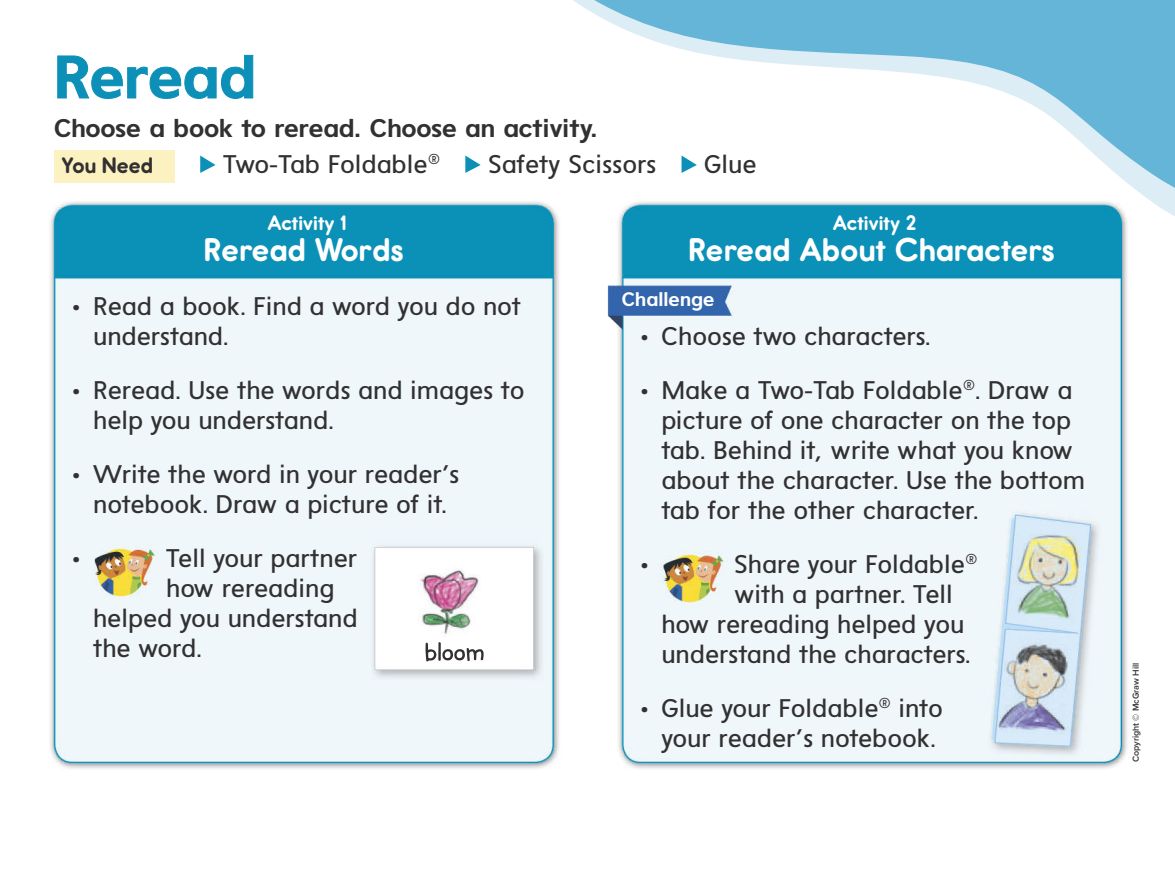
<style>
.page{position:relative;width:1175px;height:891px;background:#fff}
.page>*{position:absolute;margin:0;border:0;box-sizing:border-box;transform-origin:0 0}
.t1{font:700 60px "MH Eelemsans";letter-spacing:-.015em;color:#0c90b7}
.t2{font:700 33px "Report Rg";letter-spacing:.01em;color:#fff}
.t3{font:25.5px/30px "MH Eelemsans";letter-spacing:-.01em;color:#323031}
.t4{font:700 25.5px/36px "MH Eelemsans";letter-spacing:-.01em;color:#323031;text-align:center}
.t5{font:700 22.5px "Report Rg";letter-spacing:-.005em;color:#323031}
.t6{font:700 21px "Report Rg";letter-spacing:.01em;color:#fff}
.t7{font:700 19.5px "MH Eelemsans";color:#fff}
.t8{font:600 9px "Proxima Nova";color:#323031}
.s1{font-weight:400}
</style>
<div class="page">
<img style="left:50px;top:201px;width:1077px;height:568px">
<svg style="left:538px;top:200px;width:636px;height:29px;fill:#0b91b7"></svg>
<svg style="left:573px;top:0;width:601px;height:200px"></svg>
<svg style="left:57px;top:55px;width:196px;height:44px"></svg>
<svg style="left:200px;top:156px;width:15px;height:17px"></svg>
<svg style="left:465px;top:156px;width:15px;height:17px"></svg>
<svg style="left:681px;top:156px;width:16px;height:17px"></svg>
<div style="left:54px;top:150px;width:120px;height:33px;background:#fcf1c1"></div>
<svg style="left:425px;top:642px;width:58px;height:20px"></svg>
<h1 class="t1" style="left:54px;top:39px;width:203px">Reread</h1>
<p class="t4" style="left:54px;top:110px;width:545px">Choose a book to reread. Choose an activity.<br><span class="s1">Two-Tab Foldable</span><sup>®</sup></p>
<p class="t5" style="left:62px;top:152px;width:93px">You Need</p>
<p class="t3" style="left:488px;top:149px;width:170px">Safety Scissors</p>
<p class="t3" style="left:704px;top:149px;width:54px">Glue</p>
<p class="t6" style="left:267px;top:210px;width:80px">Activity 1</p>
<p class="t2" style="left:204px;top:230px;width:201px">Reread Words</p>
<p class="t3" style="left:93px;top:291px;width:430px;text-indent:-21px">• Read a book. Find a word you do not understand.</p>
<p class="t3" style="left:93px;top:375px;width:433px;text-indent:-21px">• Reread. Use the words and images to help you understand.</p>
<p class="t3" style="left:72px;top:459px;width:389px;text-align:center">• Write the word in your reader’s notebook. Draw a picture of it.</p>
<p class="t3" style="left:72px;top:543px;width:10px">•</p>
<p class="t3" style="left:166px;top:543px;width:193px">Tell your partner</p>
<p class="t3" style="left:166px;top:573px;width:170px">how rereading</p>
<p class="t3" style="left:93px;top:603px;width:266px">helped you understand</p>
<p class="t3" style="left:93px;top:633px;width:110px">the word.</p>
<p class="t6" style="left:833px;top:210px;width:85px">Activity 2</p>
<p class="t2" style="left:688px;top:231px;width:367px">Reread About Characters</p>
<p class="t7" style="left:622px;top:286px;width:94px">Challenge</p>
<p class="t3" style="left:640px;top:321px;width:292px">• Choose two characters.</p>
<p class="t3" style="left:661px;top:375px;width:425px;text-indent:-21px">• Make a Two-Tab Foldable<sup>®</sup>. Draw a picture of one character on the top tab. Behind it, write what you know about the character. Use the bottom tab for the other character.</p>
<p class="t3" style="left:640px;top:549px;width:10px">•</p>
<p class="t3" style="left:734px;top:549px;width:245px">Share your Foldable<sup>®</sup></p>
<p class="t3" style="left:734px;top:579px;width:220px">with a partner. Tell</p>
<p class="t3" style="left:661px;top:609px;width:304px">how rereading helped you</p>
<p class="t3" style="left:661px;top:639px;width:311px">understand the characters.</p>
<p class="t3" style="left:640px;top:693px;width:304px;text-align:center">• Glue your Foldable<sup>®</sup> into your reader’s notebook.</p>
<p class="t8" style="left:1129px;top:762px;width:101px;rotate:-90deg">Copyright © McGraw Hill</p>
</div>
